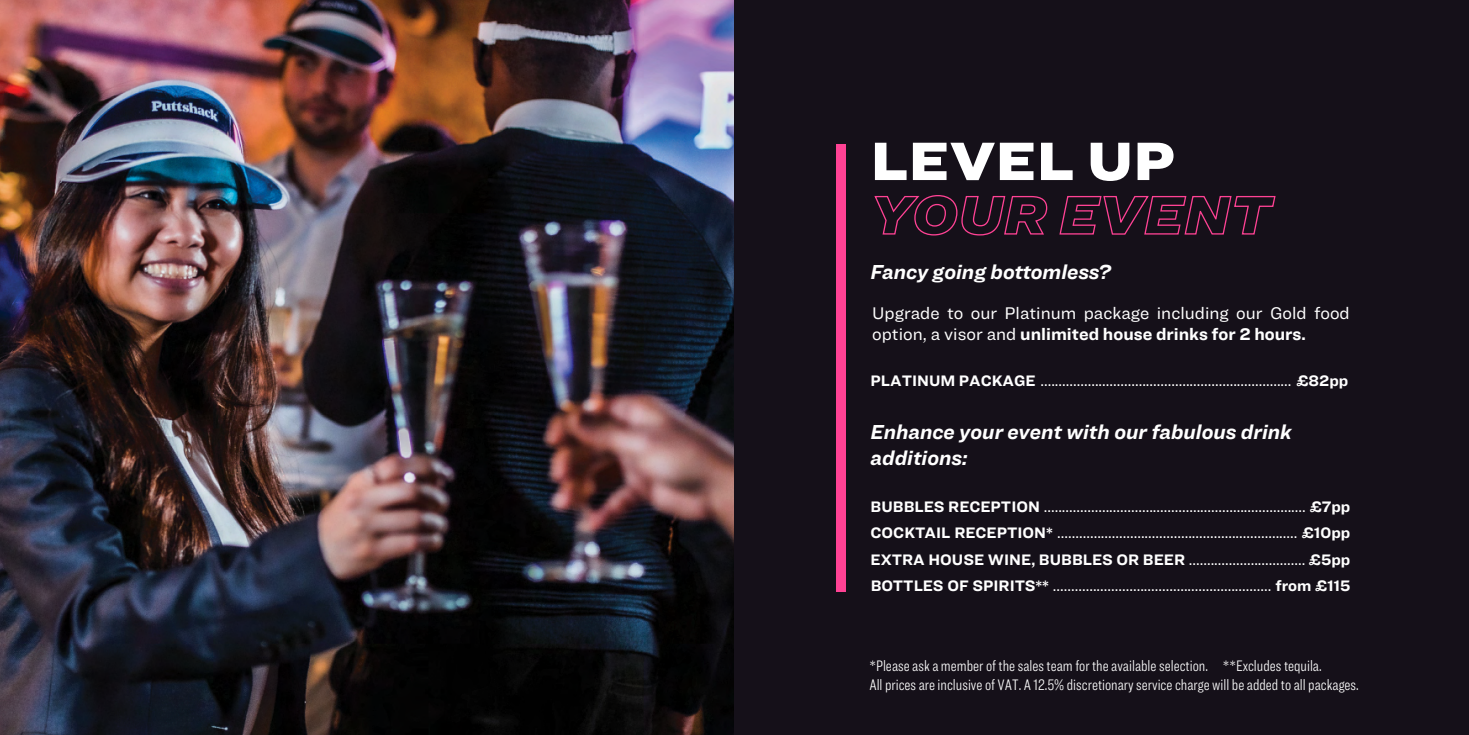
<style>
.page{position:relative;width:1469px;height:735px;background:#fff}
.page>*{position:absolute;margin:0;border:0;box-sizing:border-box;transform-origin:0 0}
.t1{font:900 56px "Ringside Wide";color:#fff}
.t2{font:italic 700 21px/25.2px "Ringside";color:#fff}
.t3{font:17.5px/21px "Ringside";color:#fff}
.t4{font:15.75px/26.2px "Ringside";color:#fff;text-align:justify}
.t5{font:300 15.75px/18.9px "Ringside Compressed";color:#fff}
.s1{font-weight:700}
</style>
<div class="page">
<img style="left:0;top:0;width:734px;height:734px">
<div style="left:734px;top:0;width:734px;height:734px;background:#151019"></div>
<svg style="left:874px;top:195px;width:174px;height:41px"></svg>
<svg style="left:1059px;top:195px;width:217px;height:40px"></svg>
<div style="left:836px;top:144px;width:10px;height:447px;background:#ff4294"></div>
<h1 class="t1" style="left:870px;top:117px;width:306px">LEVEL UP</h1>
<h2 class="t2" style="left:870px;top:259px;width:242px">Fancy going bottomless?</h2>
<p class="t3" style="left:872px;top:302px;width:479px">Upgrade to our Platinum package including our Gold food option, a visor and <span class="s1">unlimited house drinks for 2 hours.</span></p>
<p class="t4" style="left:870px;top:367px;width:479px"><span class="s1">PLATINUM PACKAGE</span> ..................................................................... <span class="s1">£82pp</span></p>
<h2 class="t2" style="left:870px;top:419px;width:423px">Enhance your event with our fabulous drink additions:</h2>
<p class="t4" style="left:870px;top:493px;width:481px"><span class="s1">BUBBLES RECEPTION</span> ........................................................................ <span class="s1">£7pp</span></p>
<p class="t4" style="left:870px;top:519px;width:481px"><span class="s1">COCKTAIL RECEPTION*</span> .................................................................. <span class="s1">£10pp EXTRA HOUSE WINE, BUBBLES OR BEER</span> ................................ <span class="s1">£5pp BOTTLES OF SPIRITS**</span> ............................................................ <span class="s1">from £115</span></p>
<p class="t5" style="left:869px;top:656px;width:491px">*Please ask a member of the sales team for the available selection. **Excludes tequila.<br>All prices are inclusive of VAT. A 12.5% discretionary service charge will be added to all packages.</p>
</div>
